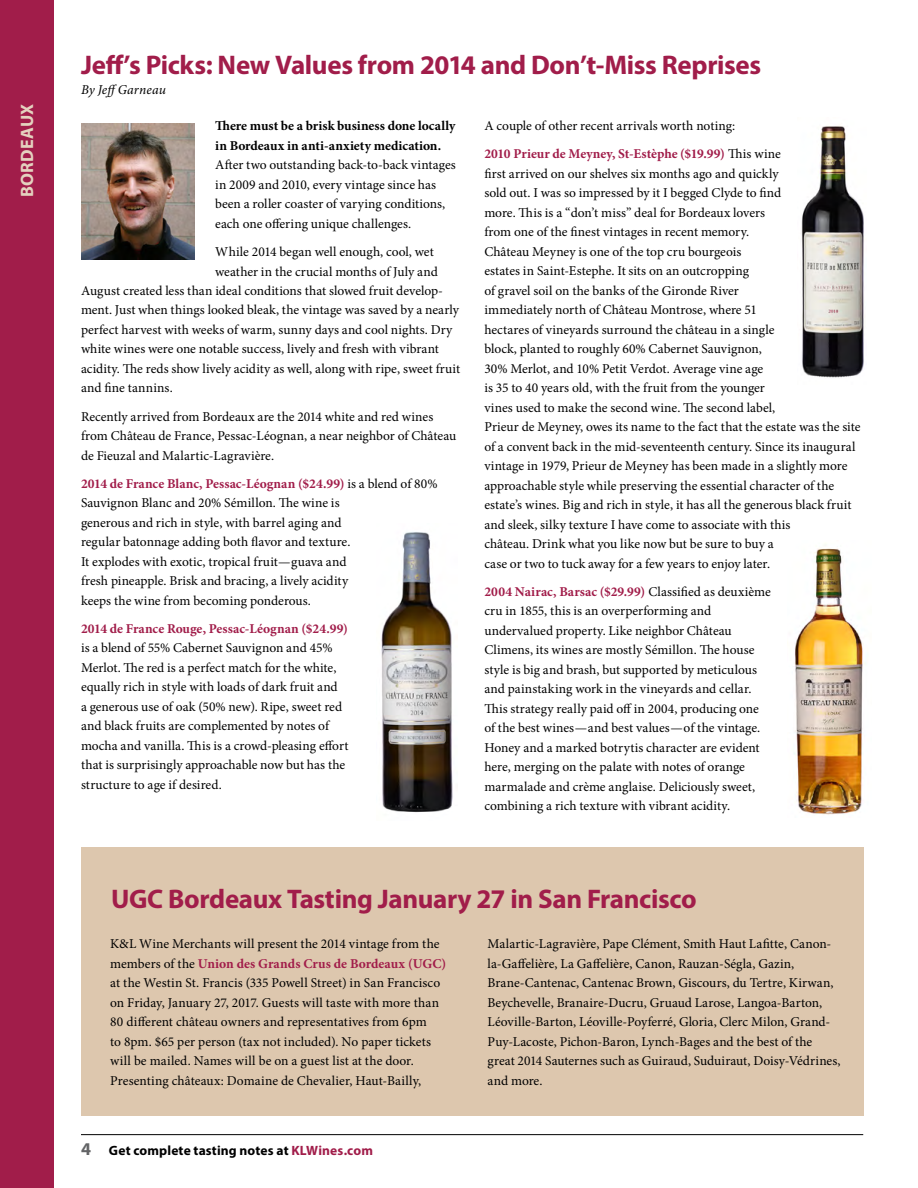
<style>
.page{position:relative;width:918px;height:1188px;background:#fff}
.page>*{position:absolute;margin:0;border:0;box-sizing:border-box;transform-origin:0 0}
.t1{font:700 27px "Myriad Pro";letter-spacing:-.015em;color:#a11d4a}
.t2{font:700 18px "Myriad Pro";letter-spacing:.02em;color:#e4d2bf}
.t3{font:13.5px/19.5px "Minion Pro";color:#000}
.t4{font:700 13.5px/19.5px "Minion Pro";color:#000}
.t5{font:700 13.5px "Minion Pro";letter-spacing:.005em;color:#a11d4a}
.t6{font:700 13.5px "Myriad Pro";letter-spacing:.01em;color:#000}
.t7{font:italic 13.5px "Minion Pro";letter-spacing:.01em;color:#000}
.s1{font-weight:700;color:#a11d4a}
.s2{font-size:18px;color:#636466}
.s3{color:#a11d4a}
</style>
<div class="page">
<div style="left:0;top:0;width:54px;height:1188px;background:#a11d4a"></div>
<img style="left:794px;top:548px;width:71px;height:267px">
<hr style="left:81px;top:1134px;width:782px;height:1px;background:#000">
<div style="left:81px;top:848px;width:783px;height:268px;background:#ddc7ae"></div>
<img style="left:81px;top:123px;width:114px;height:136px">
<img style="left:381px;top:532px;width:72px;height:281px">
<img style="left:801px;top:126px;width:63px;height:252px">
<h2 class="t2" style="left:15px;top:197px;width:95px;rotate:-90deg">BORDEAUX</h2>
<h1 class="t1" style="left:81px;top:48px;width:682px">Jeff’s Picks: New Values from 2014 and Don’t-Miss Reprises</h1>
<p class="t7" style="left:81px;top:80px;width:87px">By JeffGarneau</p>
<p class="t4" style="left:215px;top:116px;width:242px">There must be a brisk business done locally in Bordeaux in anti-anxiety medication.</p>
<p class="t3" style="left:215px;top:155px;width:242px">After two outstanding back-to-back vintages in 2009 and 2010, every vintage since has been a roller coaster of varying conditions, each one offering unique challenges.</p>
<p class="t3" style="left:215px;top:242px;width:220px">While 2014 began well enough, cool, wet</p>
<p class="t3" style="left:215px;top:262px;width:224px">weather in the crucial months of July and</p>
<p class="t3" style="left:81px;top:281px;width:364px">August created less than ideal conditions that slowed fruit develop-</p>
<p class="t3" style="left:81px;top:300px;width:379px">ment. Just when things looked bleak, the vintage was saved by a nearly</p>
<p class="t3" style="left:81px;top:320px;width:373px">perfect harvest with weeks of warm, sunny days and cool nights. Dry</p>
<p class="t3" style="left:81px;top:339px;width:360px">white wines were one notable success, lively and fresh with vibrant</p>
<p class="t3" style="left:81px;top:359px;width:381px">acidity. The reds show lively acidity as well, along with ripe, sweet fruit</p>
<p class="t3" style="left:81px;top:378px;width:93px">and fine tannins.</p>
<p class="t3" style="left:81px;top:407px;width:377px">Recently arrived from Bordeaux are the 2014 white and red wines from Château de France, Pessac-Léognan, a near neighbor of Château de Fieuzal and Malartic-Lagravière.</p>
<p class="t3" style="left:81px;top:474px;width:358px"><span class="s1">2014 de France Blanc, Pessac-Léognan ($24.99)</span> is a blend of 80% Sauvignon Blanc and 20% Sémillon. The wine is<br>generous and rich in style, with barrel aging and<br>regular batonnage adding both flavor and texture.<br>It explodes with exotic, tropical fruit—guava and<br>fresh pineapple. Brisk and bracing, a lively acidity<br>keeps the wine from becoming ponderous.</p>
<p class="t5" style="left:81px;top:619px;width:268px">2014 de France Rouge, Pessac-Léognan ($24.99)</p>
<p class="t3" style="left:81px;top:638px;width:269px">is a blend of 55% Cabernet Sauvignon and 45% Merlot. The red is a perfect match for the white, equally rich in style with loads of dark fruit and<br>a generous use of oak (50% new). Ripe, sweet red and black fruits are complemented by notes of mocha and vanilla. This is a crowd-pleasing effort that is surprisingly approachable now but has the structure to age if desired.</p>
<p class="t3" style="left:484px;top:112px;width:298px;line-height:28.2px">A couple of other recent arrivals worth noting:<br><span class="s1">2010 Prieur de Meyney, St-Estèphe ($19.99)</span> This wine</p>
<p class="t3" style="left:484px;top:164px;width:378px">first arrived on our shelves six months ago and quickly<br>sold out. I was so impressed by it I begged Clyde to find<br>more. This is a “don’t miss” deal for Bordeaux lovers<br>from one of the finest vintages in recent memory.<br>Château Meyney is one of the top cru bourgeois<br>estates in Saint-Estephe. It sits on an outcropping<br>of gravel soil on the banks of the Gironde River<br>immediately north of Château Montrose, where 51<br>hectares of vineyards surround the château in a single<br>block, planted to roughly 60% Cabernet Sauvignon,<br>30% Merlot, and 10% Petit Verdot. Average vine age<br>is 35 to 40 years old, with the fruit from the younger<br>vines used to make the second wine. The second label,<br>Prieur de Meyney, owes its name to the fact that the estate was the site of a convent back in the mid-seventeenth century. Since its inaugural vintage in 1979, Prieur de Meyney has been made in a slightly more approachable style while preserving the essential character of the estate’s wines. Big and rich in style, it has all the generous black fruit and sleek, silky texture I have come to associate with this<br>château. Drink what you like now but be sure to buy a<br>case or two to tuck away for a few years to enjoy later.</p>
<p class="t3" style="left:484px;top:582px;width:288px"><span class="s1">2004 Nairac, Barsac ($29.99)</span> Classified as deuxième cru in 1855, this is an overperforming and undervalued property. Like neighbor Château Climens, its wines are mostly Sémillon. The house style is big and brash, but supported by meticulous and painstaking work in the vineyards and cellar.<br>This strategy really paid off in 2004, producing one of the best wines—and best values—of the vintage.<br>Honey and a marked botrytis character are evident here, merging on the palate with notes of orange marmalade and crème anglaise. Deliciously sweet, combining a rich texture with vibrant acidity.</p>
<h1 class="t1" style="left:111px;top:881px;width:587px">UGC Bordeaux Tasting January 27 in San Francisco</h1>
<p class="t3" style="left:110px;top:934px;width:338px">K&amp;L Wine Merchants will present the 2014 vintage from the members of the <span class="s1">Union des Grands Crus de Bordeaux (UGC) </span>at the Westin St. Francis (335 Powell Street) in San Francisco on Friday, January 27, 2017. Guests will taste with more than 80 different château owners and representatives from 6pm<br>to 8pm. $65 per person (tax not included). No paper tickets will be mailed. Names will be on a guest list at the door.<br>Presenting châteaux: Domaine de Chevalier, Haut-Bailly,</p>
<p class="t3" style="left:488px;top:934px;width:354px">Malartic-Lagravière, Pape Clément, Smith Haut Lafitte, Canon&shy;la-Gaffelière, La Gaffelière, Canon, Rauzan-Ségla, Gazin, Brane-Cantenac, Cantenac Brown, Giscours, du Tertre, Kirwan, Beychevelle, Branaire-Ducru, Gruaud Larose, Langoa-Barton, Léoville-Barton, Léoville-Poyferré, Gloria, Clerc Milon, Grand-Puy-Lacoste, Pichon-Baron, Lynch-Bages and the best of the great 2014 Sauternes such as Guiraud, Suduiraut, Doisy-Védrines, and more.</p>
<p class="t6" style="left:81px;top:1142px;width:294px"><span class="s2">4</span> Get complete tasting notes at <span class="s3">KLWines.com</span></p>
</div>
